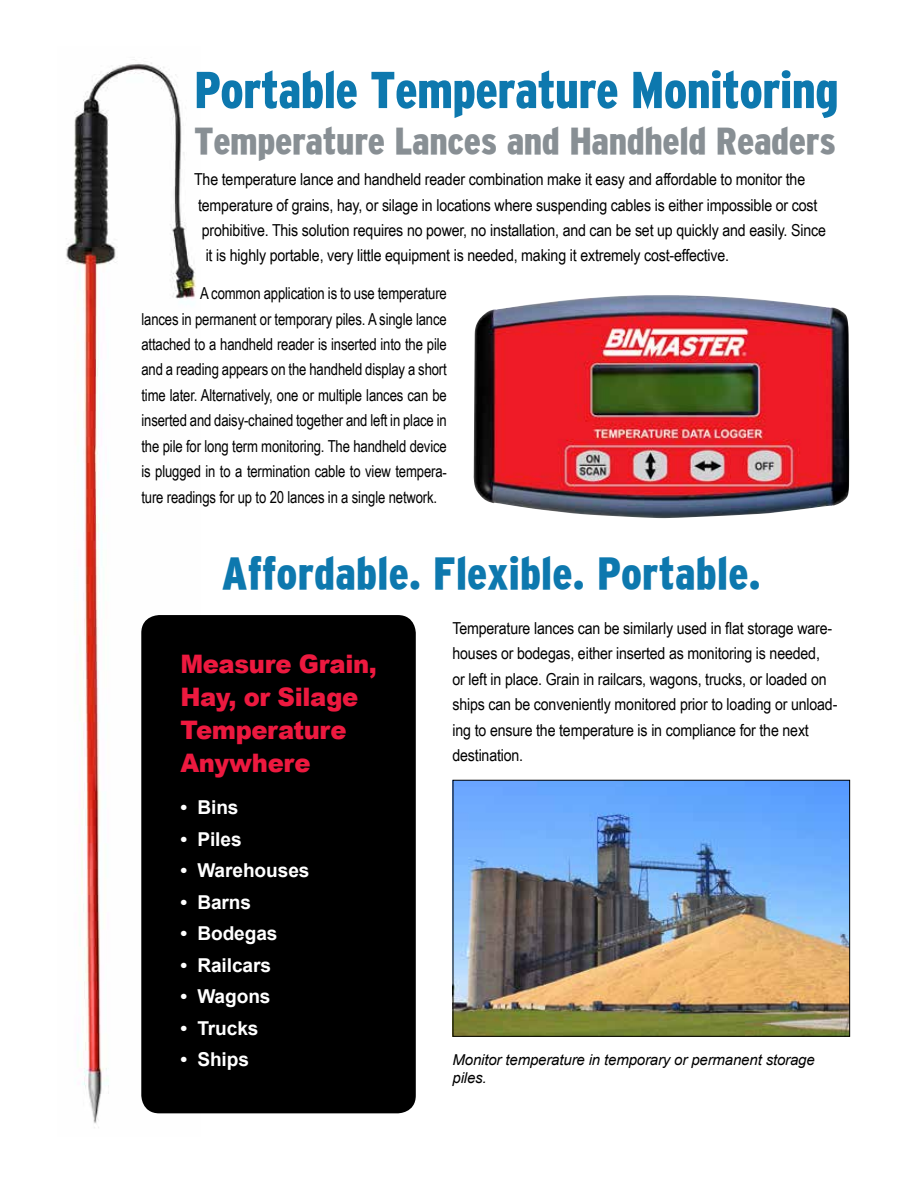
<style>
.page{position:relative;width:918px;height:1188px;background:#fff}
.page>*{position:absolute;margin:0;border:0;box-sizing:border-box;transform-origin:0 0}
.t1{font:900 condensed 51.75px "Interstate";letter-spacing:-.01em;color:#0d78ae}
.t2{font:900 condensed 45px "Interstate";letter-spacing:.005em;color:#0d78ae}
.t3{font:900 condensed 37.5px "Interstate";letter-spacing:-.01em;color:#888f94;scale:1.04 1}
.t4{font:900 25.5px/33px "Arial";letter-spacing:-.015em;color:#ed193f;scale:.95 1}
.t5{font:700 19.2px "Arial";letter-spacing:-.005em;color:#fff}
.t6{font:16.5px/25.5px "Arial Narrow";letter-spacing:-.01em;color:#000;scale:1.05 1}
.t7{font:16.5px/25.5px "Arial Narrow";letter-spacing:-.01em;color:#000;text-align:justify}
.t8{font:italic 15px/18px "Arial";letter-spacing:-.01em;color:#000}
</style>
<div class="page">
<img style="left:455px;top:782px;width:393px;height:253px">
<div style="left:453px;top:780px;width:397px;height:257px;border:1px solid #000"></div>
<img style="left:66px;top:59px;width:135px;height:1069px">
<div style="left:141px;top:615px;width:275px;height:498px;background:#000;border-radius:18px"></div>
<img style="left:473px;top:295px;width:376px;height:223px">
<h1 class="t1" style="left:194px;top:61px;width:646px">Portable Temperature Monitoring</h1>
<h3 class="t3" style="left:194px;top:120px;width:619px">Temperature Lances and Handheld Readers</h3>
<p class="t6" style="left:194px;top:166px;width:584px">The temperature lance and handheld reader combination make it easy and affordable to monitor the</p>
<p class="t6" style="left:198px;top:191px;width:591px">temperature of grains, hay, or silage in locations where suspending cables is either impossible or cost</p>
<p class="t6" style="left:202px;top:217px;width:596px">prohibitive. This solution requires no power, no installation, and can be set up quickly and easily. Since</p>
<p class="t6" style="left:206px;top:242px;width:500px">it is highly portable, very little equipment is needed, making it extremely cost-effective.</p>
<p class="t7" style="left:141px;top:280px;width:307px;text-indent:59px">A common application is to use temperature lances in permanent or temporary piles. A single lance attached to a handheld reader is inserted into the pile and a reading appears on the handheld display a short time later. Alternatively, one or multiple lances can be inserted and daisy-chained together and left in place in the pile for long term monitoring. The handheld device is plugged in to a termination cable to view tempera&shy;ture readings for up to 20 lances in a single network.</p>
<h2 class="t2" style="left:222px;top:548px;width:541px">Affordable. Flexible. Portable.</h2>
<h3 class="t4" style="left:180px;top:647px;width:208px">Measure Grain,<br>Hay, or Silage<br>Temperature<br>Anywhere</h3>
<p class="t5" style="left:180px;top:795px;width:60px">• Bins</p>
<p class="t5" style="left:180px;top:826px;width:63px">• Piles</p>
<p class="t5" style="left:180px;top:858px;width:131px">• Warehouses</p>
<p class="t5" style="left:180px;top:889px;width:72px">• Barns</p>
<p class="t5" style="left:180px;top:921px;width:99px">• Bodegas</p>
<p class="t5" style="left:180px;top:952px;width:92px">• Railcars</p>
<p class="t5" style="left:180px;top:984px;width:92px">• Wagons</p>
<p class="t5" style="left:180px;top:1015px;width:80px">• Trucks</p>
<p class="t5" style="left:180px;top:1047px;width:70px">• Ships</p>
<p class="t6" style="left:453px;top:614px;width:368px">Temperature lances can be similarly used in flat storage ware&shy;houses or bodegas, either inserted as monitoring is needed,<br>or left in place. Grain in railcars, wagons, trucks, or loaded on ships can be conveniently monitored prior to loading or unload&shy;ing to ensure the temperature is in compliance for the next destination.</p>
<p class="t8" style="left:453px;top:1051px;width:364px">Monitor temperature in temporary or permanent storage piles.</p>
</div>
